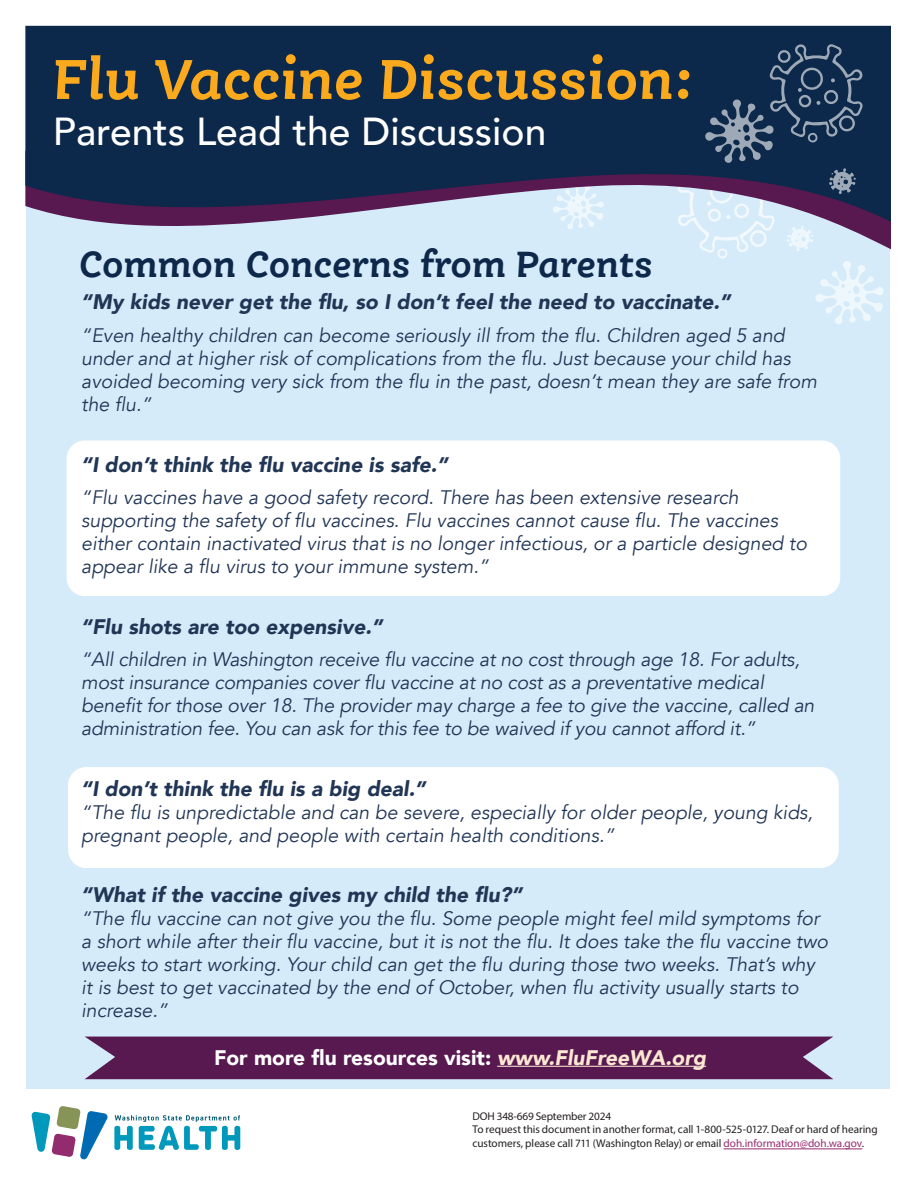
<style>
.page{position:relative;width:918px;height:1188px;background:#fff}
.page>*{position:absolute;margin:0;border:0;box-sizing:border-box;transform-origin:0 0}
.t1{font:italic 700 60px "Ernestine Pro";color:#faaa1c}
.t2{font:italic 700 39px "Ernestine Pro";color:#0d284a}
.t3{font:500 39px "Avenir";color:#fff}
.t4{font:italic 900 21px "Avenir";color:#213555}
.t5{font:900 21px "Avenir";color:#fff}
.t6{font:italic 19.5px/23.1px "Avenir";color:#213555}
.Maybe_sub{font:11.25px/13.5px "Myriad Pro";letter-spacing:-.005em;color:#231f20}
.s1{font-style:italic;color:#fde8d3}
.s2{color:#962a6f}
</style>
<div class="page">
<div style="left:26px;top:26px;width:864px;height:1063px;background:#d5ebf9"></div>
<svg style="left:31px;top:1106px;width:77px;height:54px"></svg>
<svg style="left:114px;top:1115px;width:126px;height:35px"></svg>
<svg style="left:25px;top:26px;width:866px;height:209px;background:#2b3f60"></svg>
<svg style="left:677px;top:43px;width:207px;height:281px"></svg>
<div style="left:67px;top:441px;width:773px;height:155px;background:#fff;border-radius:18px"></div>
<div style="left:68px;top:767px;width:771px;height:101px;background:#fff;border-radius:18px"></div>
<div style="left:85px;top:1037px;width:748px;height:42px;background:#581850"></div>
<hr style="left:497px;top:1066px;width:209px;height:1px;background:#fde8d3">
<hr style="left:724px;top:1149px;width:138px;height:1px;background:#962a6f">
<p class="t1" style="left:53px;top:41px;width:644px">Flu Vaccine Discussion:</p>
<p class="t3" style="left:53px;top:98px;width:495px">Parents Lead the Discussion</p>
<p class="t2" style="left:79px;top:239px;width:575px">Common Concerns from Parents</p>
<p class="t4" style="left:81px;top:285px;width:651px">“My kids never get the flu, so I don’t feel the need to vaccinate.”</p>
<p class="t6" style="left:81px;top:324px;width:737px">“Even healthy children can become seriously ill from the flu. Children aged 5 and under and at higher risk of complications from the flu. Just because your child has avoided becoming very sick from the flu in the past, doesn’t mean they are safe from the flu.”</p>
<p class="t4" style="left:81px;top:447px;width:368px">“I don’t think the flu vaccine is safe.”</p>
<p class="t6" style="left:81px;top:486px;width:727px">“Flu vaccines have a good safety record. There has been extensive research supporting the safety of flu vaccines. Flu vaccines cannot cause flu. The vaccines either contain inactivated virus that is no longer infectious, or a particle designed to appear like a flu virus to your immune system.”</p>
<p class="t4" style="left:81px;top:609px;width:303px">“Flu shots are too expensive.”</p>
<p class="t6" style="left:81px;top:648px;width:735px">“All children in Washington receive flu vaccine at no cost through age 18. For adults, most insurance companies cover flu vaccine at no cost as a preventative medical benefit for those over 18. The provider may charge a fee to give the vaccine, called an administration fee. You can ask for this fee to be waived if you cannot afford it.”</p>
<p class="t4" style="left:81px;top:771px;width:346px">“I don’t think the flu is a big deal.”</p>
<p class="t6" style="left:81px;top:801px;width:733px">“The flu is unpredictable and can be severe, especially for older people, young kids, pregnant people, and people with certain health conditions.”</p>
<p class="t4" style="left:81px;top:877px;width:443px">“What if the vaccine gives my child the flu?”</p>
<p class="t6" style="left:81px;top:907px;width:748px">“The flu vaccine can not give you the flu. Some people might feel mild symptoms for a short while after their flu vaccine, but it is not the flu. It does take the flu vaccine two weeks to start working. Your child can get the flu during those two weeks. That’s why it is best to get vaccinated by the end of October, when flu activity usually starts to increase.”</p>
<p class="t5" style="left:214px;top:1039px;width:494px">For more flu resources visit: <span class="s1">www.FluFreeWA.org</span></p>
<p class="Maybe_sub" style="left:472px;top:1109px;width:407px">DOH 348-669 September 2024<br>To request this document in another format, call 1-800-525-0127. Deaf or hard of hearing customers, please call 711 (Washington Relay) or email <span class="s2">doh.information@doh.wa.gov</span>.</p>
</div>
